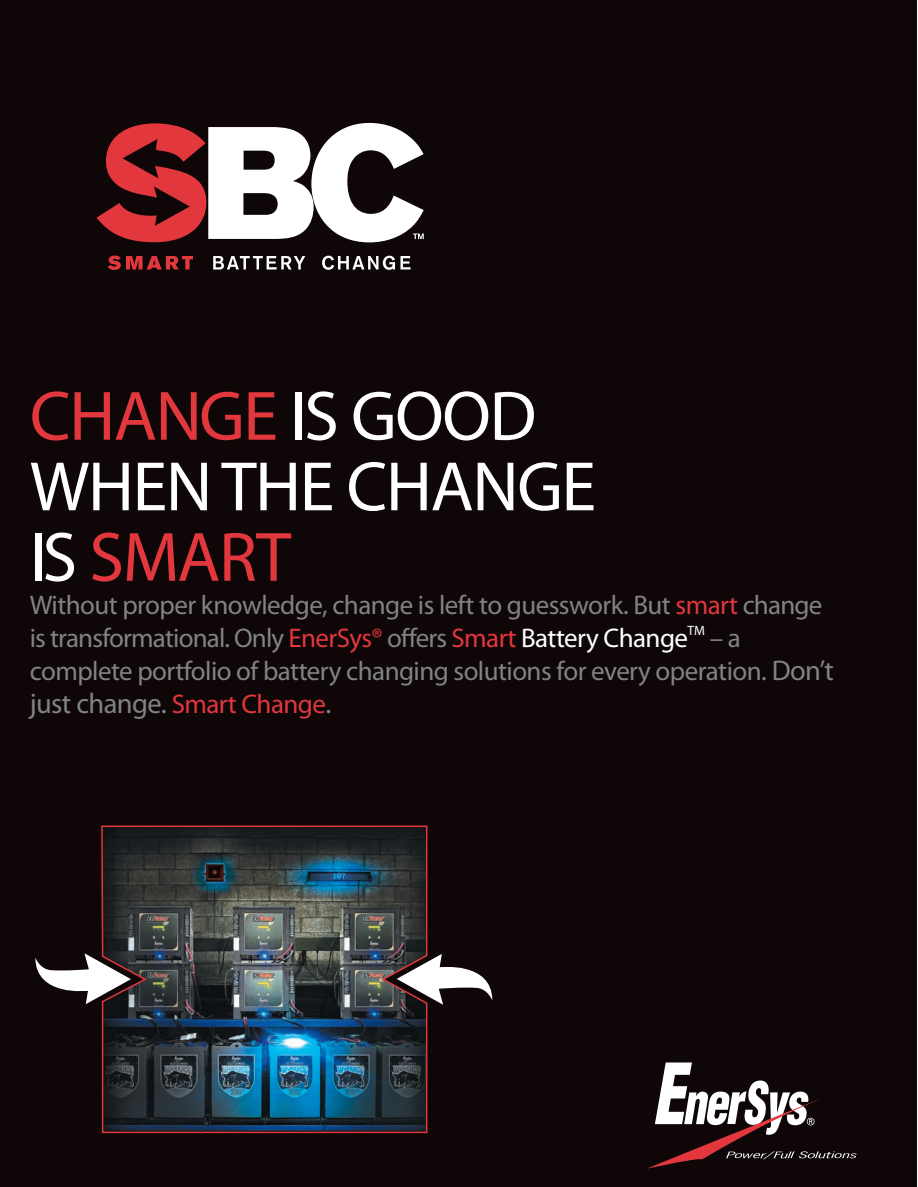
<style>
.page{position:relative;width:918px;height:1187px;background:#fff}
.page>*{position:absolute;margin:0;border:0;box-sizing:border-box;transform-origin:0 0}
.t1{font:70.5px/70.5px "Myriad Pro";letter-spacing:-.02em;color:#fff}
.t2{font:28.5px "Myriad Pro";letter-spacing:-.02em;color:#808285}
.t3{font:27px/33px "Myriad Pro";letter-spacing:-.02em;color:#808285}
.s1{color:#e1373d}
.s2{color:#fff}
.s3{font-size:28.5px}
.s4{font-size:27px;color:#e1373d}
</style>
<div class="page">
<div style="left:0;top:0;width:917px;height:1186px;background:#0e0607"></div>
<img style="left:101px;top:825px;width:327px;height:308px">
<svg style="left:108px;top:255px;width:85px;height:15px"></svg>
<svg style="left:213px;top:256px;width:92px;height:13px"></svg>
<svg style="left:322px;top:256px;width:88px;height:14px"></svg>
<svg style="left:97px;top:123px;width:327px;height:119px"></svg>
<svg style="left:35px;top:953px;width:96px;height:51px"></svg>
<svg style="left:397px;top:953px;width:95px;height:51px"></svg>
<svg style="left:648px;top:1062px;width:209px;height:106px"></svg>
<h1 class="t1" style="left:30px;top:380px;width:568px"><span class="s1">CHANGE</span> IS GOOD<br>WHEN THE CHANGE<br>IS <span class="s1">SMART</span></h1>
<p class="t3" style="left:30px;top:588px;width:806px">Without proper knowledge, change is left to guesswork. But <span class="s1">smart</span> change is transformational. Only <span class="s1">EnerSys®</span> offers <span class="s1">Smart</span> <span class="s2">Battery Change</span><sup>TM</sup> – a complete portfolio of battery changing solutions for every operation. <span class="s3">Don’t</span></p>
<p class="t2" style="left:30px;top:685px;width:303px">just change. <span class="s4">Smart Change</span>.</p>
</div>
